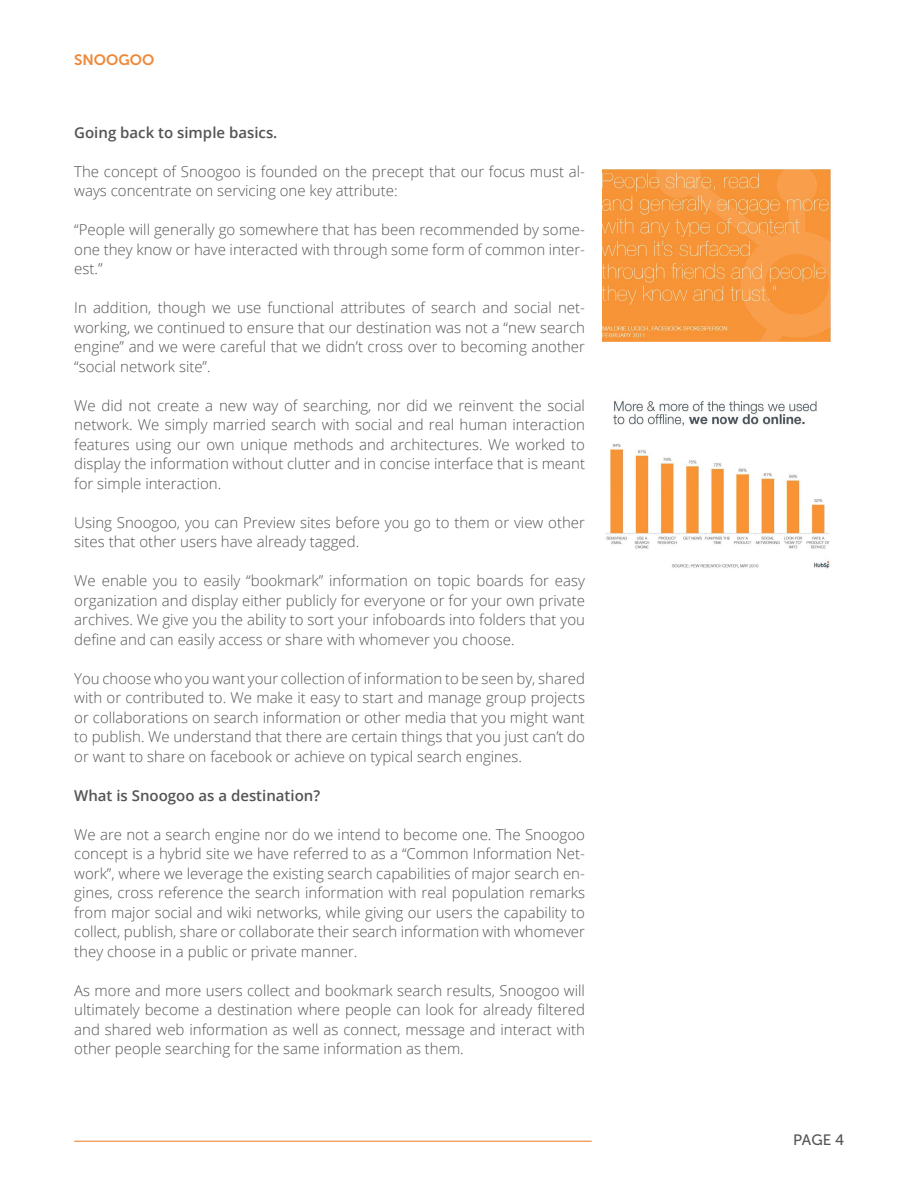
<style>
.page{position:relative;width:918px;height:1188px;background:#fff}
.page>*{position:absolute;margin:0;border:0;box-sizing:border-box;transform-origin:0 0}
.t1{font:300 15px/19.5px "Open Sans";color:#555455;text-align:justify}
.t2{font:600 15px "Open Sans";color:#555455}
.t3{font:15px "Museo Sans 700";color:#ef8838}
.t4{font:15px "Museo Sans 500";color:#555455}
</style>
<div class="page">
<hr style="left:74px;top:1141px;width:518px;height:1px;background:#ef8838">
<img style="left:602px;top:170px;width:229px;height:171px">
<img style="left:606px;top:401px;width:224px;height:167px">
<p class="t3" style="left:74px;top:52px;width:82px">SNOOGOO</p>
<p class="t2" style="left:74px;top:122px;width:205px">Going back to simple basics.</p>
<p class="t1" style="left:74px;top:161px;width:512px">The concept of Snoogoo is founded on the precept that our focus must al&shy;ways concentrate on servicing one key attribute:</p>
<p class="t1" style="left:74px;top:220px;width:512px">“People will generally go somewhere that has been recommended by some&shy;one they know or have interacted with through some form of common inter&shy;est.”</p>
<p class="t1" style="left:74px;top:298px;width:512px">In addition, though we use functional attributes of search and social net&shy;working, we continued to ensure that our destination was not a “new search engine” and we were careful that we didn’t cross over to becoming another “social network site”.</p>
<p class="t1" style="left:74px;top:395px;width:512px">We did not create a new way of searching, nor did we reinvent the social network. We simply married search with social and real human interaction features using our own unique methods and architectures. We worked to display the information without clutter and in concise interface that is meant for simple interaction.</p>
<p class="t1" style="left:74px;top:512px;width:512px">Using Snoogoo, you can Preview sites before you go to them or view other sites that other users have already tagged.</p>
<p class="t1" style="left:74px;top:571px;width:512px">We enable you to easily “bookmark” information on topic boards for easy organization and display either publicly for everyone or for your own private archives. We give you the ability to sort your infoboards into folders that you define and can easily access or share with whomever you choose.</p>
<p class="t1" style="left:74px;top:668px;width:512px">You choose who you want your collection of information to be seen by, shared with or contributed to. We make it easy to start and manage group projects or collaborations on search information or other media that you might want to publish. We understand that there are certain things that you just can’t do or want to share on facebook or achieve on typical search engines.</p>
<p class="t2" style="left:74px;top:785px;width:247px">What is Snoogoo as a destination?</p>
<p class="t1" style="left:74px;top:824px;width:512px">We are not a search engine nor do we intend to become one. The Snoogoo concept is a hybrid site we have referred to as a “Common Information Net&shy;work”, where we leverage the existing search capabilities of major search en&shy;gines, cross reference the search information with real population remarks from major social and wiki networks, while giving our users the capability to collect, publish, share or collaborate their search information with whomever they choose in a public or private manner.</p>
<p class="t1" style="left:74px;top:980px;width:512px">As more and more users collect and bookmark search results, Snoogoo will ultimately become a destination where people can look for already filtered and shared web information as well as connect, message and interact with other people searching for the same information as them.</p>
<p class="t4" style="left:793px;top:1132px;width:53px">PAGE 4</p>
</div>
